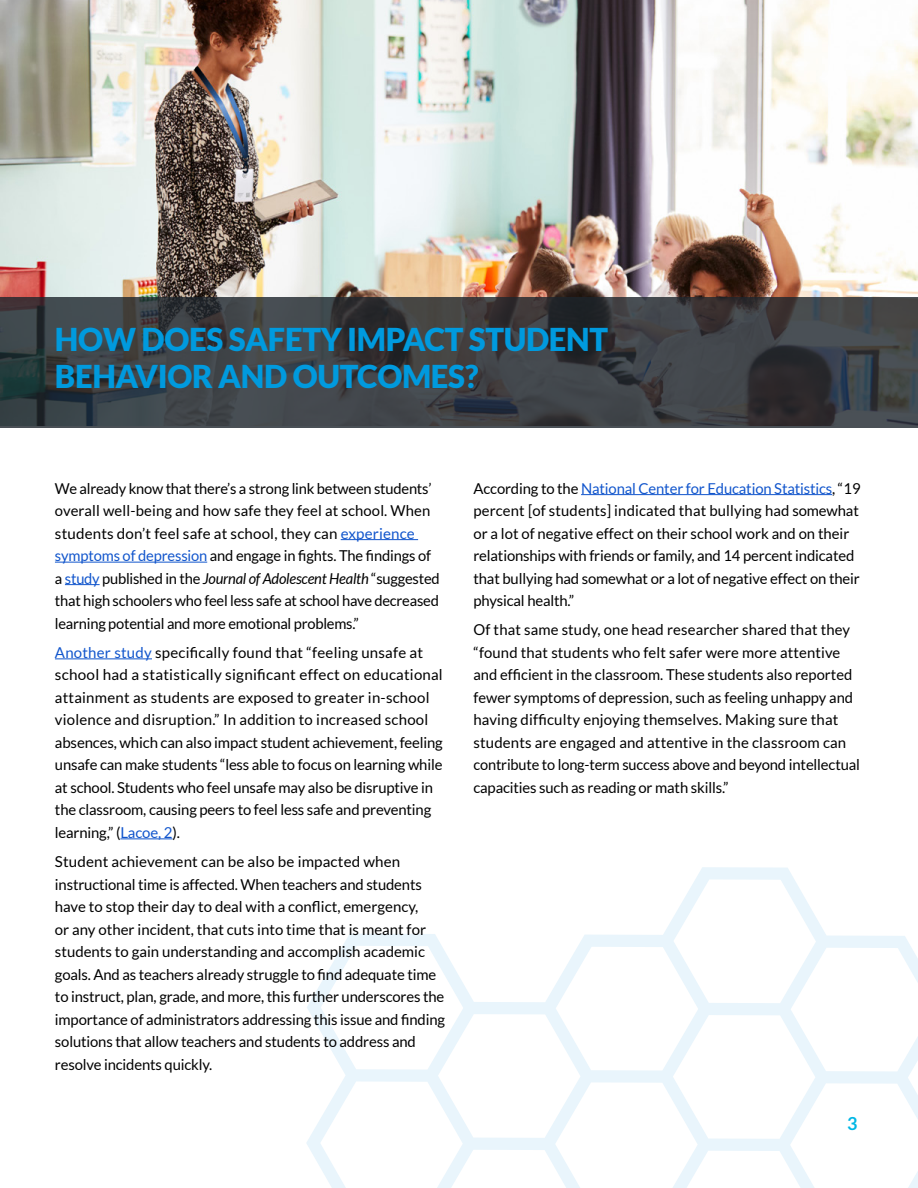
<style>
.page{position:relative;width:918px;height:1188px;background:#fff}
.page>*{position:absolute;margin:0;border:0;box-sizing:border-box;transform-origin:0 0}
.t1{font:900 31.5px/37.8px "Lato";letter-spacing:-.01em;color:#009ade}
.t2{font:700 18px "Lato";color:#00b7e5}
.t3{font:15px/22.5px "Lato";letter-spacing:-.01em;color:#000}
.s1{color:#15c}
.s2{font-style:italic}
</style>
<div class="page">
<svg style="left:306px;top:867px;width:612px;height:321px"></svg>
<img style="left:0;top:0;width:918px;height:297px">
<svg style="left:0;top:297px;width:918px;height:130px;background:#3b3f43"></svg>
<hr style="left:341px;top:539px;width:77px;height:1px;background:#15c">
<hr style="left:55px;top:562px;width:152px;height:1px;background:#15c">
<hr style="left:65px;top:584px;width:35px;height:1px;background:#15c">
<hr style="left:55px;top:658px;width:97px;height:1px;background:#15c">
<hr style="left:120px;top:838px;width:52px;height:1px;background:#15c">
<hr style="left:581px;top:494px;width:251px;height:1px;background:#15c">
<h1 class="t1" style="left:55px;top:323px;width:555px">HOW DOES SAFETY IMPACT STUDENT<br>BEHAVIOR AND OUTCOMES?</h1>
<p class="t3" style="left:55px;top:478px;width:386px">We already know that there’s a strong link between students’ overall well-being and how safe they feel at school. When students don’t feel safe at school, they can <span class="s1">experience symptoms of depression</span> and engage in fights. The findings of a <span class="s1">study</span> published in the <span class="s2">Journal of Adolescent Health</span> “suggested that high schoolers who feel less safe at school have decreased learning potential and more emotional problems.”</p>
<p class="t3" style="left:55px;top:641px;width:389px"><span class="s1">Another study</span> specifically found that “feeling unsafe at school had a statistically significant effect on educational attainment as students are exposed to greater in-school violence and disruption.” In addition to increased school absences, which can also impact student achievement, feeling unsafe can make students “less able to focus on learning while at school. Students who feel unsafe may also be disruptive in the classroom, causing peers to feel less safe and preventing learning,” (<span class="s1">Lacoe, 2</span>).</p>
<p class="t3" style="left:55px;top:851px;width:392px">Student achievement can be also be impacted when instructional time is affected. When teachers and students have to stop their day to deal with a conflict, emergency,<br>or any other incident, that cuts into time that is meant for students to gain understanding and accomplish academic goals. And as teachers already struggle to find adequate time to instruct, plan, grade, and more, this further underscores the importance of administrators addressing this issue and finding solutions that allow teachers and students to address and resolve incidents quickly.</p>
<p class="t3" style="left:473px;top:478px;width:389px">According to the <span class="s1">National Center for Education Statistics</span>, “19 percent [of students] indicated that bullying had somewhat or a lot of negative effect on their school work and on their relationships with friends or family, and 14 percent indicated that bullying had somewhat or a lot of negative effect on their physical health.”</p>
<p class="t3" style="left:473px;top:620px;width:388px">Of that same study, one head researcher shared that they “found that students who felt safer were more attentive and efficient in the classroom. These students also reported fewer symptoms of depression, such as feeling unhappy and having difficulty enjoying themselves. Making sure that students are engaged and attentive in the classroom can contribute to long-term success above and beyond intellectual capacities such as reading or math skills.”</p>
<p class="t2" style="left:847px;top:1114px;width:12px">3</p>
</div>
